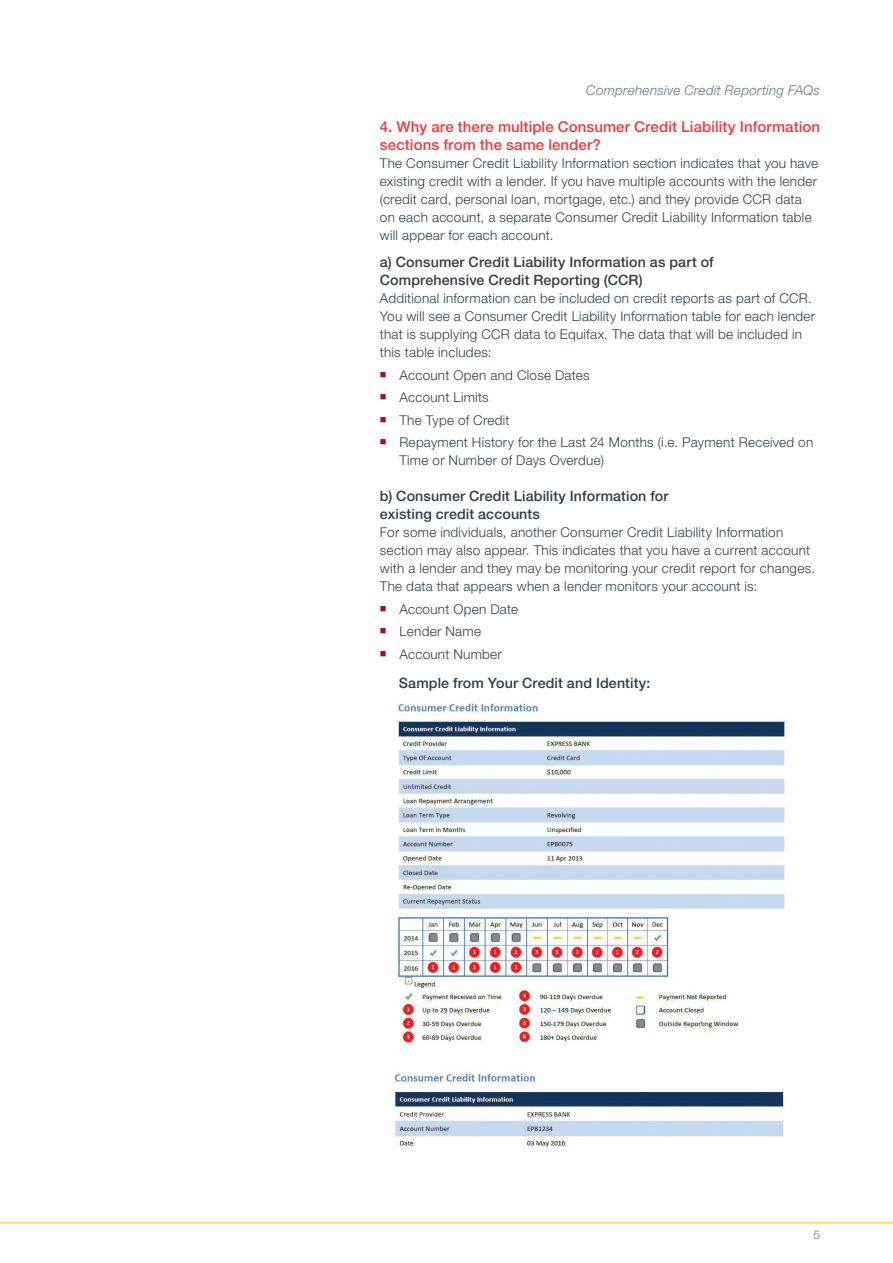
<style>
.page{position:relative;width:893px;height:1263px;background:#fff}
.page>*{position:absolute;margin:0;border:0;box-sizing:border-box;transform-origin:0 0}
.Subhead_1{font:500 15px/18px "Helvetica Neue LT Std";letter-spacing:.005em;color:#ee3a41}
.Subhead_2{font:500 14.25px/18px "Helvetica Neue LT Std";letter-spacing:.01em;color:#323d47}
.Body_Copy-1st_Paragr{font:300 13.5px/18px "Helvetica Neue LT Std";letter-spacing:.02em;color:#323d47}
.t1{font:italic 300 13.5px "Helvetica Neue LT Std";letter-spacing:.02em;color:#6a747b}
.t2{font:300 12px "Helvetica Neue LT Std";color:#6a747b}
</style>
<div class="page">
<hr style="left:0;top:1222px;width:893px;height:1px;background:#fece08">
<img style="left:395px;top:702px;width:392px;height:342px">
<img style="left:394px;top:1069px;width:391px;height:78px">
<p class="t1" style="left:586px;top:82px;width:235px">Comprehensive Credit Reporting FAQs</p>
<p class="Subhead_1" style="left:380px;top:118px;width:442px">4. Why are there multiple Consumer Credit Liability Information sections from the same lender?</p>
<p class="Body_Copy-1st_Paragr" style="left:380px;top:154px;width:440px">The Consumer Credit Liability Information section indicates that you have existing credit with a lender. If you have multiple accounts with the lender (credit card, personal loan, mortgage, etc.) and they provide CCR data on each account, a separate Consumer Credit Liability Information table will appear for each account.</p>
<p class="Subhead_2" style="left:380px;top:253px;width:335px">a) Consumer Credit Liability Information as part of<br>Comprehensive Credit Reporting (CCR)</p>
<p class="Body_Copy-1st_Paragr" style="left:380px;top:289px;width:437px">Additional information can be included on credit reports as part of CCR.<br>You will see a Consumer Credit Liability Information table for each lender that is supplying CCR data to Equifax. The data that will be included in this table includes:</p>
<p class="Body_Copy-1st_Paragr" style="left:399px;top:365px;width:192px">Account Open and Close Dates</p>
<p class="Body_Copy-1st_Paragr" style="left:399px;top:388px;width:91px">Account Limits</p>
<p class="Body_Copy-1st_Paragr" style="left:399px;top:410px;width:112px">The Type of Credit</p>
<p class="Body_Copy-1st_Paragr" style="left:399px;top:433px;width:415px">Repayment History for the Last 24 Months (i.e. Payment Received on<br>Time or Number of Days Overdue)</p>
<p class="Subhead_2" style="left:380px;top:487px;width:290px">b) Consumer Credit Liability Information for existing credit accounts</p>
<p class="Body_Copy-1st_Paragr" style="left:380px;top:523px;width:437px">For some individuals, another Consumer Credit Liability Information section may also appear. This indicates that you have a current account with a lender and they may be monitoring your credit report for changes.<br>The data that appears when a lender monitors your account is:</p>
<p class="Body_Copy-1st_Paragr" style="left:399px;top:599px;width:120px">Account Open Date</p>
<p class="Body_Copy-1st_Paragr" style="left:399px;top:622px;width:83px">Lender Name</p>
<p class="Body_Copy-1st_Paragr" style="left:399px;top:644px;width:104px">Account Number</p>
<p class="Subhead_2" style="left:399px;top:674px;width:253px">Sample from Your Credit and Identity:</p>
<p class="t2" style="left:813px;top:1227px;width:8px">5</p>
</div>
